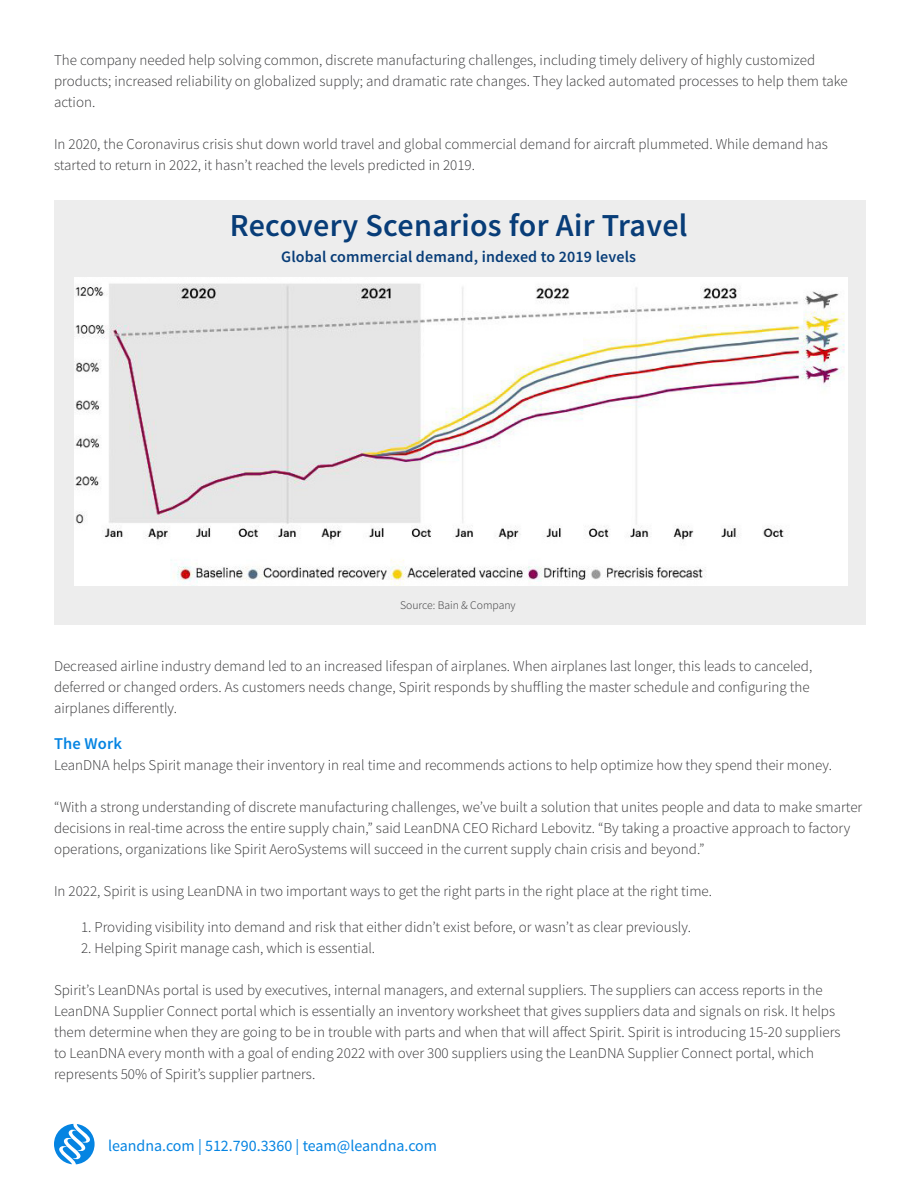
<style>
.page{position:relative;width:918px;height:1188px;background:#fff}
.page>*{position:absolute;margin:0;border:0;box-sizing:border-box;transform-origin:0 0}
.t1{font:600 31.95px "Source Sans Pro";letter-spacing:.01em;color:#083d78}
.t2{font:600 16.5px "Source Sans Pro";letter-spacing:.01em;color:#0584e2}
.t3{font:600 16.05px "Source Sans Pro";letter-spacing:.01em;color:#083d78}
.t4{font:15.9px "Source Sans Pro";color:#0584e2}
.t5{font:300 15px/21px "Source Sans Pro";color:#363638}
.t6{font:300 11.7px "Source Sans Pro";color:#363638}
</style>
<div class="page">
<svg style="left:54px;top:1124px;width:41px;height:40px"></svg>
<div style="left:54px;top:200px;width:812px;height:424px;background:#ededed"></div>
<img style="left:75px;top:278px;width:772px;height:308px">
<p class="t5" style="left:54px;top:50px;width:795px">The company needed help solving common, discrete manufacturing challenges, including timely delivery of highly customized products; increased reliability on globalized supply; and dramatic rate changes. They lacked automated processes to help them take action.</p>
<p class="t5" style="left:54px;top:134px;width:775px">In 2020, the Coronavirus crisis shut down world travel and global commercial demand for aircraft plummeted. While demand has started to return in 2022, it hasn’t reached the levels predicted in 2019.</p>
<h1 class="t1" style="left:230px;top:204px;width:459px">Recovery Scenarios for Air Travel</h1>
<p class="t3" style="left:281px;top:246px;width:356px">Global commercial demand, indexed to 2019 levels</p>
<p class="t6" style="left:400px;top:598px;width:117px">Source: Bain &amp; Company</p>
<p class="t5" style="left:54px;top:656px;width:760px">Decreased airline industry demand led to an increased lifespan of airplanes. When airplanes last longer, this leads to canceled, deferred or changed orders. As customers needs change, Spirit responds by shuffling the master schedule and configuring the airplanes differently.</p>
<p class="t2" style="left:54px;top:733px;width:70px">The Work</p>
<p class="t5" style="left:54px;top:755px;width:779px">LeanDNA helps Spirit manage their inventory in real time and recommends actions to help optimize how they spend their money.</p>
<p class="t5" style="left:54px;top:797px;width:810px">“With a strong understanding of discrete manufacturing challenges, we’ve built a solution that unites people and data to make smarter decisions in real-time across the entire supply chain,” said LeanDNA CEO Richard Lebovitz. “By taking a proactive approach to factory operations, organizations like Spirit AeroSystems will succeed in the current supply chain crisis and beyond.”</p>
<p class="t5" style="left:54px;top:881px;width:660px">In 2022, Spirit is using LeanDNA in two important ways to get the right parts in the right place at the right time.</p>
<p class="t5" style="left:81px;top:917px;width:611px">1. Providing visibility into demand and risk that either didn’t exist before, or wasn’t as clear previously.</p>
<p class="t5" style="left:81px;top:938px;width:296px">2. Helping Spirit manage cash, which is essential.</p>
<p class="t5" style="left:54px;top:980px;width:788px">Spirit’s LeanDNAs portal is used by executives, internal managers, and external suppliers. The suppliers can access reports in the LeanDNA Supplier Connect portal which is essentially an inventory worksheet that gives suppliers data and signals on risk. It helps them determine when they are going to be in trouble with parts and when that will affect Spirit. Spirit is introducing 15-20 suppliers to LeanDNA every month with a goal of ending 2022 with over 300 suppliers using the LeanDNA Supplier Connect portal, which represents 50% of Spirit’s supplier partners.</p>
<p class="t4" style="left:108px;top:1136px;width:331px">leandna.com | 512.790.3360 | team@leandna.com</p>
</div>
